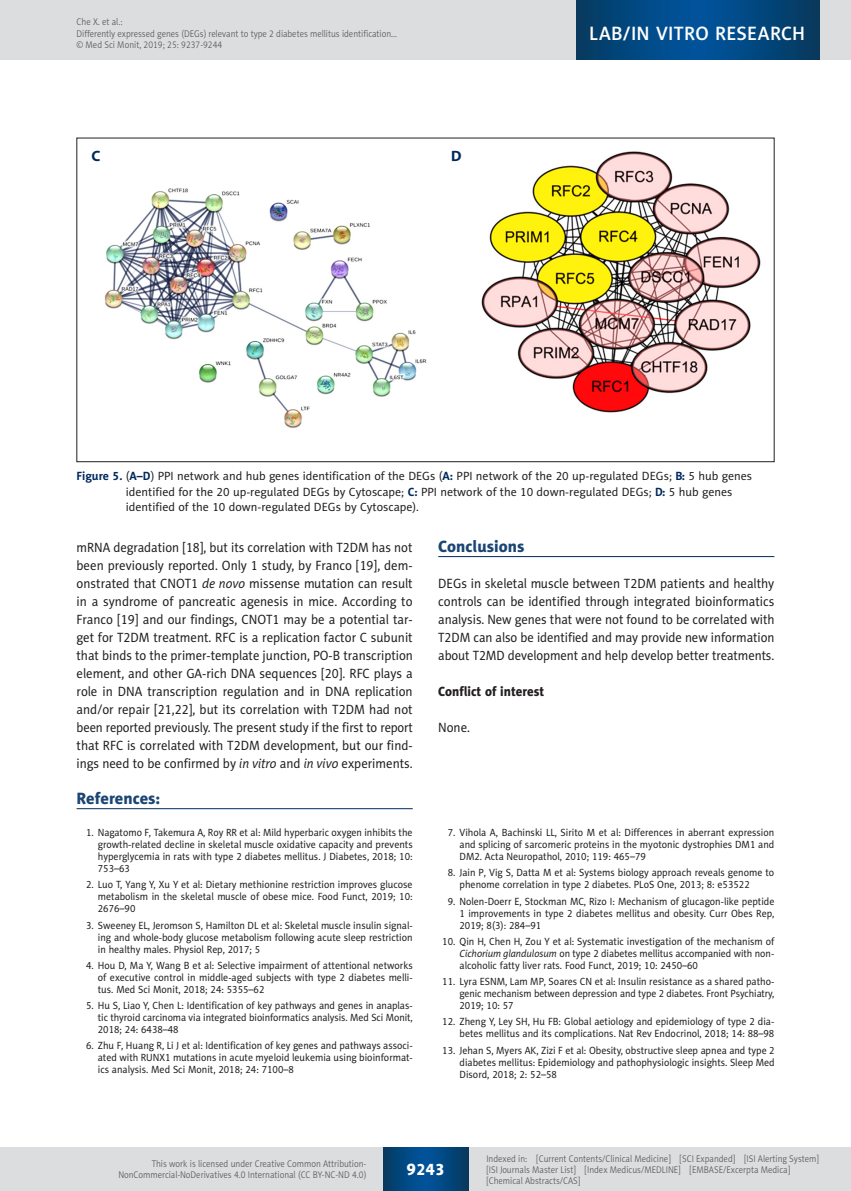
<style>
.page{position:relative;width:851px;height:1191px;background:#fff}
.page>*{position:absolute;margin:0;border:0;box-sizing:border-box;transform-origin:0 0}
.t1{font:19.5px "Naomi Sans EFN Medium";letter-spacing:.01em;color:#fff}
.MSM_Headline_1{font:16.5px "Naomi Sans EFN Heavy";color:#1a4574}
.MSM_Referencje_Tytul{font:16.5px "Naomi Sans EFN Heavy";color:#1a4574}
.t2{font:16.5px "Naomi Sans EFN Heavy";color:#fff}
.t3{font:700 15px "Myriad Pro";color:#00295c}
.MSM_Body{font:13.5px/18px "Naomi Sans EFN";letter-spacing:-.005em;color:#231f20;text-align:justify;scale:.94 1}
.MSM_Body-2{font:13.5px/18px "Naomi Sans EFN";letter-spacing:-.005em;color:#231f20;text-align:justify;scale:.95 1}
.MSM_Headline_2{font:13.5px "Naomi Sans EFN Heavy";color:#231f20;scale:.95 1}
.MSM_Rycina_tytul{font:12px/15.8px "Naomi Sans EFN";color:#231f20}
.MSM_Referencje_punkt{font:10.5px/12px "Naomi Sans EFN";color:#231f20;text-align:justify;scale:.95 1}
.t4{font:9.75px/11.2px "Naomi Sans EFN Light";color:#57585a;scale:.9 1}
.s1{font-weight:700;color:#00295c}
.s2{font-style:italic}
</style>
<div class="page">
<img style="left:104px;top:151px;width:657px;height:277px">
<hr style="left:438px;top:556px;width:336px;height:1px;background:#00295c">
<hr style="left:77px;top:808px;width:335px;height:1px;background:#00295c">
<div style="left:0;top:1148px;width:850px;height:43px;background:#dcdddf"></div>
<svg style="left:383px;top:1147px;width:85px;height:43px"></svg>
<div style="left:0;top:0;width:850px;height:60px;background:#dcdddf"></div>
<svg style="left:576px;top:0;width:243px;height:60px"></svg>
<p class="t4" style="left:77px;top:16px;width:357px">Che X. et al.:<br>Differently expressed genes (DEGs) relevant to type 2 diabetes mellitus identification… © Med Sci Monit, 2019; 25: 9237-9244</p>
<h1 class="t1" style="left:589px;top:22px;width:217px">LAB/IN VITRO RESEARCH</h1>
<p class="t3" style="left:91px;top:147px;width:10px">C</p>
<p class="t3" style="left:451px;top:147px;width:12px">D</p>
<p class="MSM_Rycina_tytul" style="left:126px;top:468px;width:627px;text-indent:-49px"><span class="s1">Figure 5.</span> (<span class="s1">A–D</span>) PPI network and hub genes identification of the DEGs (<span class="s1">A:</span> PPI network of the 20 up-regulated DEGs; <span class="s1">B:</span> 5 hub genes identified for the 20 up-regulated DEGs by Cytoscape; <span class="s1">C:</span> PPI network of the 10 down-regulated DEGs; <span class="s1">D:</span> 5 hub genes identified of the 10 down-regulated DEGs by Cytoscape).</p>
<p class="MSM_Body" style="left:77px;top:538px;width:359px">mRNA degradation [18], but its correlation with T2DM has not been previously reported. Only 1 study, by Franco [19], dem&shy;onstrated that CNOT1 <span class="s2">de novo</span> missense mutation can result in a syndrome of pancreatic agenesis in mice. According to Franco [19] and our findings, CNOT1 may be a potential tar&shy;get for T2DM treatment. RFC is a replication factor C subunit that binds to the primer-template junction, PO-B transcription element, and other GA-rich DNA sequences [20]. RFC plays a role in DNA transcription regulation and in DNA replication and/or repair [21,22], but its correlation with T2DM had not been reported previously. The present study if the first to report that RFC is correlated with T2DM development, but our find&shy;ings need to be confirmed by <span class="s2">in vitro</span> and <span class="s2">in vivo</span> experiments.</p>
<p class="MSM_Headline_1" style="left:438px;top:536px;width:88px">Conclusions</p>
<p class="MSM_Body-2" style="left:438px;top:574px;width:355px">DEGs in skeletal muscle between T2DM patients and healthy controls can be identified through integrated bioinformatics analysis. New genes that were not found to be correlated with T2DM can also be identified and may provide new information about T2MD development and help develop better treatments.</p>
<p class="MSM_Headline_2" style="left:438px;top:683px;width:113px">Conflict of interest</p>
<p class="MSM_Body-2" style="left:438px;top:718px;width:35px">None.</p>
<p class="MSM_Referencje_Tytul" style="left:77px;top:788px;width:85px">References:</p>
<p class="MSM_Referencje_punkt" style="left:98px;top:826px;width:333px;text-indent:-12px">1. Nagatomo F, Takemura A, Roy RR et al: Mild hyperbaric oxygen inhibits the growth-related decline in skeletal muscle oxidative capacity and prevents hyperglycemia in rats with type 2 diabetes mellitus. J Diabetes, 2018; 10:<br>753–63</p>
<p class="MSM_Referencje_punkt" style="left:98px;top:879px;width:333px;text-indent:-12px">2. Luo T, Yang Y, Xu Y et al: Dietary methionine restriction improves glucose metabolism in the skeletal muscle of obese mice. Food Funct, 2019; 10:<br>2676–90</p>
<p class="MSM_Referencje_punkt" style="left:98px;top:919px;width:333px;text-indent:-12px">3. Sweeney EL, Jeromson S, Hamilton DL et al: Skeletal muscle insulin signal&shy;ing and whole-body glucose metabolism following acute sleep restriction in healthy males. Physiol Rep, 2017; 5</p>
<p class="MSM_Referencje_punkt" style="left:98px;top:959px;width:333px;text-indent:-12px">4. Hou D, Ma Y, Wang B et al: Selective impairment of attentional networks of executive control in middle-aged subjects with type 2 diabetes melli&shy;tus. Med Sci Monit, 2018; 24: 5355–62</p>
<p class="MSM_Referencje_punkt" style="left:98px;top:999px;width:333px;text-indent:-12px">5. Hu S, Liao Y, Chen L: Identification of key pathways and genes in anaplas&shy;tic thyroid carcinoma via integrated bioinformatics analysis. Med Sci Monit, 2018; 24: 6438–48</p>
<p class="MSM_Referencje_punkt" style="left:98px;top:1040px;width:333px;text-indent:-12px">6. Zhu F, Huang R, Li J et al: Identification of key genes and pathways associ&shy;ated with RUNX1 mutations in acute myeloid leukemia using bioinformat&shy;ics analysis. Med Sci Monit, 2018; 24: 7100–8</p>
<p class="MSM_Referencje_punkt" style="left:459px;top:826px;width:333px;text-indent:-12px">7. Vihola A, Bachinski LL, Sirito M et al: Differences in aberrant expression and splicing of sarcomeric proteins in the myotonic dystrophies DM1 and DM2. Acta Neuropathol, 2010; 119: 465–79</p>
<p class="MSM_Referencje_punkt" style="left:459px;top:867px;width:333px;text-indent:-12px">8. Jain P, Vig S, Datta M et al: Systems biology approach reveals genome to phenome correlation in type 2 diabetes. PLoS One, 2013; 8: e53522</p>
<p class="MSM_Referencje_punkt" style="left:459px;top:895px;width:333px;text-indent:-12px">9. Nolen-Doerr E, Stockman MC, Rizo I: Mechanism of glucagon-like peptide 1 improvements in type 2 diabetes mellitus and obesity. Curr Obes Rep, 2019; 8(3): 284–91</p>
<p class="MSM_Referencje_punkt" style="left:459px;top:935px;width:333px;text-indent:-17px">10. Qin H, Chen H, Zou Y et al: Systematic investigation of the mechanism of <span class="s2">Cichorium glandulosum</span> on type 2 diabetes mellitus accompanied with non&shy;alcoholic fatty liver rats. Food Funct, 2019; 10: 2450–60</p>
<p class="MSM_Referencje_punkt" style="left:459px;top:975px;width:333px;text-indent:-17px">11. Lyra ESNM, Lam MP, Soares CN et al: Insulin resistance as a shared patho&shy;genic mechanism between depression and type 2 diabetes. Front Psychiatry, 2019; 10: 57</p>
<p class="MSM_Referencje_punkt" style="left:442px;top:1016px;width:351px;text-align:right">12. Zheng Y, Ley SH, Hu FB: Global aetiology and epidemiology of type 2 dia&shy;betes mellitus and its complications. Nat Rev Endocrinol, 2018; 14: 88–98</p>
<p class="MSM_Referencje_punkt" style="left:459px;top:1044px;width:333px;text-indent:-17px">13. Jehan S, Myers AK, Zizi F et al: Obesity, obstructive sleep apnea and type 2 diabetes mellitus: Epidemiology and pathophysiologic insights. Sleep Med Disord, 2018; 2: 52–58</p>
<p class="t4" style="left:118px;top:1158px;width:277px;text-align:right">This work is licensed under Creative Common Attribution-<br>NonCommercial-NoDerivatives 4.0 International (CC BY-NC-ND 4.0)</p>
<h2 class="t2" style="left:406px;top:1159px;width:40px">9243</h2>
<p class="t4" style="left:486px;top:1152px;width:371px">Indexed in: [Current Contents/Clinical Medicine] [SCI Expanded] [ISI Alerting System] [ISI Journals Master List] [Index Medicus/MEDLINE] [EMBASE/Excerpta Medica] [Chemical Abstracts/CAS]</p>
</div>
